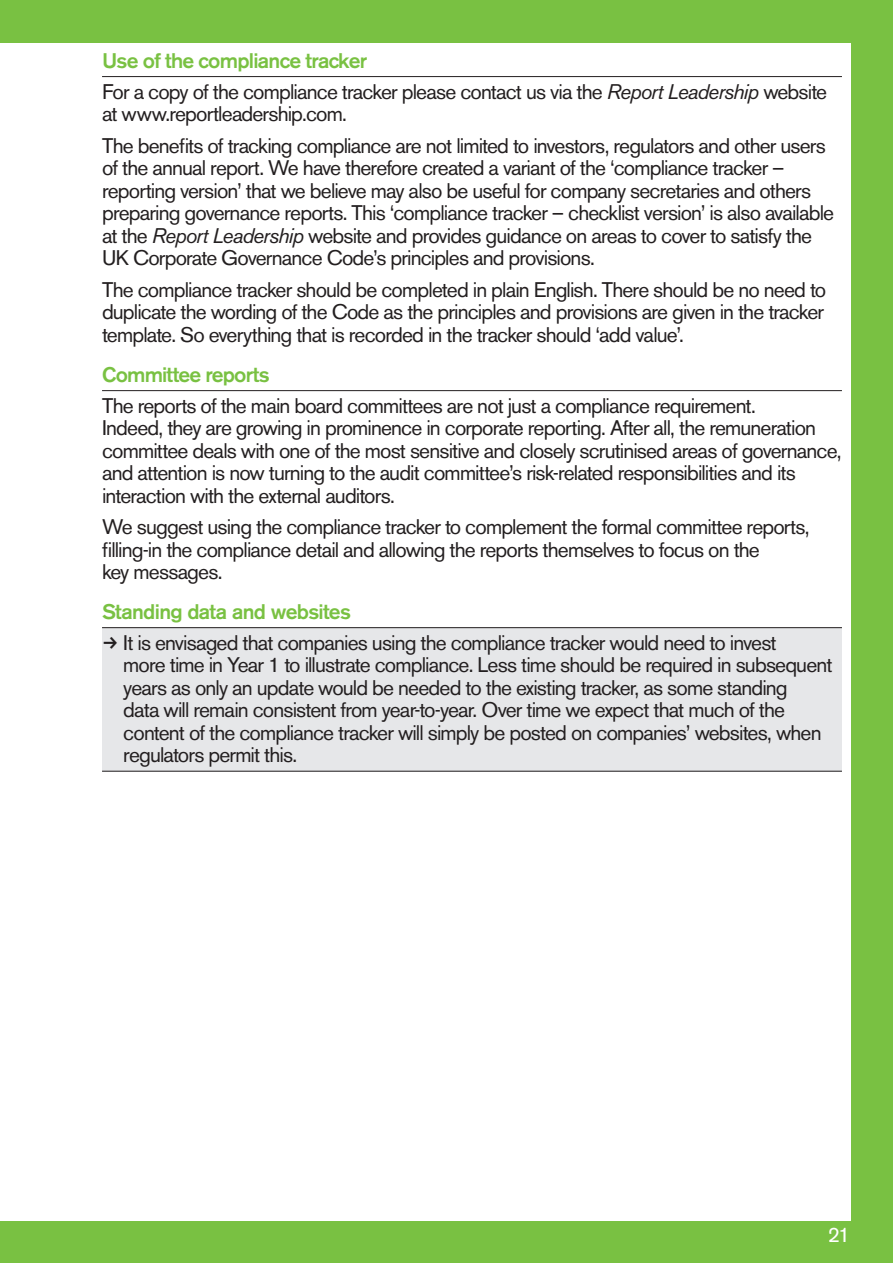
<style>
.page{position:relative;width:893px;height:1263px;background:#79c142}
.page>*{position:absolute;margin:0;border:0;box-sizing:border-box;transform-origin:0 0}
.t1{font:21px/22.5px "Akzidenz Grotesk BE";letter-spacing:-.04em;color:#231f20}
.t2{font:500 21px "Akzidenz Grotesk BE";letter-spacing:-.035em;color:#79c142}
.t3{font:21px "Akzidenz Grotesk BE";color:#fff}
.s1{font-weight:500;color:#79c142}
.s2{font-style:italic}
</style>
<div class="page">
<div style="left:0;top:43px;width:850px;height:1177px;background:#fff"></div>
<div style="left:102px;top:627px;width:740px;height:144px;background:#e6e7e9"></div>
<hr style="left:102px;top:76px;width:740px;height:1px;background:#231f20">
<hr style="left:102px;top:390px;width:740px;height:1px;background:#231f20">
<hr style="left:102px;top:627px;width:740px;height:1px;background:#231f20">
<hr style="left:102px;top:771px;width:740px;height:1px;background:#231f20">
<p class="t1" style="left:102px;top:45px;width:727px;line-height:31px"><span class="s1">Use of the compliance tracker<br></span>For a copy of the compliance tracker please contact us via the <span class="s2">Report Leadership</span> website</p>
<p class="t1" style="left:102px;top:98px;width:725px;line-height:31.5px">at www.reportleadership.com.<br>The benefits of tracking compliance are not limited to investors, regulators and other users</p>
<p class="t1" style="left:102px;top:157px;width:734px">of the annual report. We have therefore created a variant of the ‘compliance tracker – reporting version’ that we believe may also be useful for company secretaries and others preparing governance reports. This ‘compliance tracker – checklist version’ is also available at the <span class="s2">Report Leadership</span> website and provides guidance on areas to cover to satisfy the UK Corporate Governance Code’s principles and provisions.</p>
<p class="t1" style="left:102px;top:278px;width:726px;text-align:justify">The compliance tracker should be completed in plain English. There should be no need to duplicate the wording of the Code as the principles and provisions are given in the tracker template. So everything that is recorded in the tracker should ‘add value’.</p>
<p class="t2" style="left:102px;top:361px;width:169px">Committee reports</p>
<p class="t1" style="left:102px;top:394px;width:741px">The reports of the main board committees are not just a compliance requirement.<br>Indeed, they are growing in prominence in corporate reporting. After all, the remuneration committee deals with one of the most sensitive and closely scrutinised areas of governance, and attention is now turning to the audit committee’s risk-related responsibilities and its interaction with the external auditors.</p>
<p class="t1" style="left:102px;top:516px;width:709px">We suggest using the compliance tracker to complement the formal committee reports, filling-in the compliance detail and allowing the reports themselves to focus on the<br>key messages.</p>
<p class="t2" style="left:102px;top:598px;width:250px">Standing data and websites</p>
<p class="t1" style="left:123px;top:631px;width:711px">It is envisaged that companies using the compliance tracker would need to invest<br>more time in Year 1 to illustrate compliance. Less time should be required in subsequent years as only an update would be needed to the existing tracker, as some standing<br>data will remain consistent from year-to-year. Over time we expect that much of the content of the compliance tracker will simply be posted on companies’ websites, when regulators permit this.</p>
<p class="t3" style="left:828px;top:1222px;width:24px">21</p>
</div>
